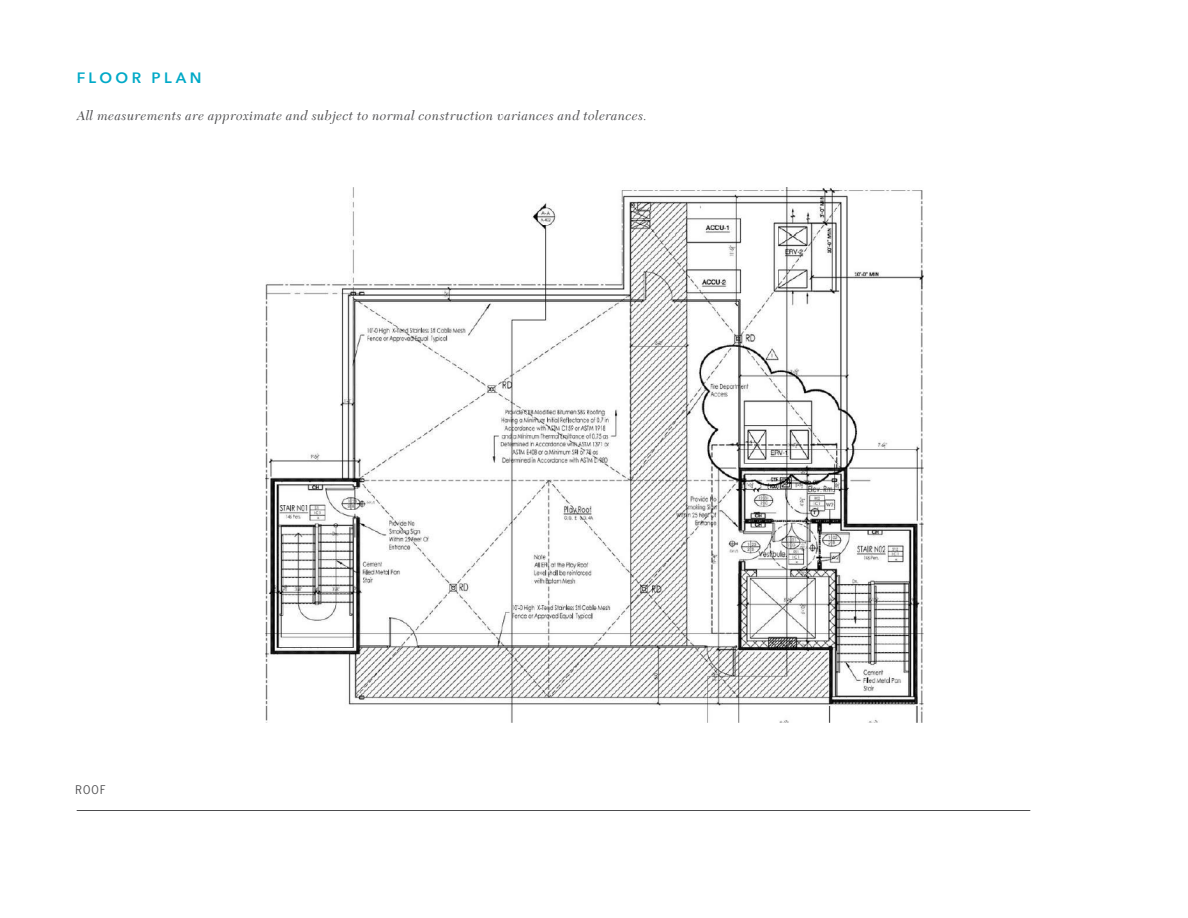
<style>
.page{position:relative;width:1188px;height:918px;background:#fff}
.page>*{position:absolute;margin:0;border:0;box-sizing:border-box;transform-origin:0 0}
.t1{font:600 15px "Avenir Next LT Pro";letter-spacing:.23em;color:#00a9c7}
.t2{font:italic 13.5px "New Caledonia LT Std";letter-spacing:.035em;color:#4d4d4f}
.t3{font:11.25px "News Gothic Std";color:#4d4d4f}
</style>
<div class="page">
<img style="left:265px;top:187px;width:659px;height:536px">
<hr style="left:77px;top:810px;width:953px;height:1px;background:#4d4d4f">
<p class="t1" style="left:77px;top:68px;width:126px">FLOOR PLAN</p>
<p class="t2" style="left:77px;top:108px;width:572px">All measurements are approximate and subject to normal construction variances and tolerances.</p>
<p class="t3" style="left:76px;top:782px;width:31px">ROOF</p>
</div>
